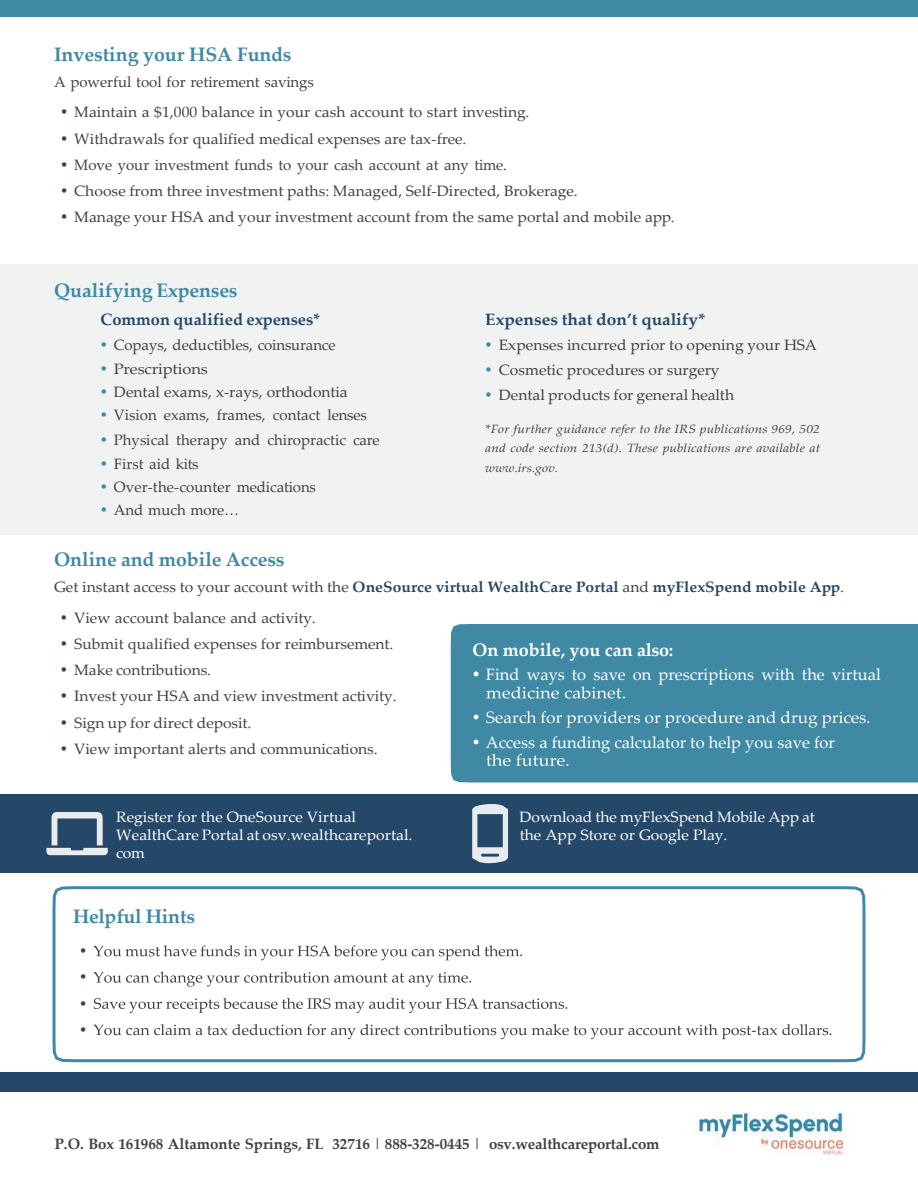
<style>
.page{position:relative;width:918px;height:1188px;background:#fff}
.page>*{position:absolute;margin:0;border:0;box-sizing:border-box;transform-origin:0 0}
.t1{font:700 19.5px "Palatino Linotype";letter-spacing:-.005em;color:#4089a4}
.t2{font:700 18px "Palatino Linotype";color:#fff}
.t3{font:16.5px "Palatino Linotype";color:#fff}
.t4{font:700 16.5px "Palatino Linotype";color:#264868;scale:1.05 1}
.t5{font:700 16.5px "Palatino Linotype";color:#264868}
.t6{font:16.5px "Wingdings";color:#fff}
.t7{font:15px "Palatino Linotype";color:#414042;scale:1.04 1}
.t8{font:15px "Palatino Linotype";color:#414042}
.t9{font:15px/18px "Palatino Linotype";color:#fff;scale:1.04 1}
.t10{font:700 15px "Palatino Linotype";letter-spacing:.005em;color:#264868;scale:1.04 1}
.t11{font:700 15px "Palatino Linotype";letter-spacing:-.005em;color:#414042}
.t12{font:15px "Palatino Linotype";color:#414042;scale:1.09 1}
.t13{font:15px "Wingdings";color:#264868}
.t14{font:italic 12px/19.5px "Palatino Linotype";letter-spacing:.01em;color:#414042;text-align:justify;scale:1.13 1}
.s1{color:#264868}
.s2{color:#4089a4}
.s3{font-weight:400;color:#414042}
</style>
<div class="page">
<div style="left:0;top:265px;width:918px;height:270px;background:#f1f2f2"></div>
<div style="left:0;top:794px;width:918px;height:79px;background:#264868"></div>
<svg style="left:46px;top:812px;width:62px;height:43px"></svg>
<svg style="left:472px;top:804px;width:36px;height:59px"></svg>
<svg style="left:52px;top:886px;width:814px;height:177px;background:#71a7bb"></svg>
<img style="left:56px;top:890px;width:806px;height:169px">
<svg style="left:93px;top:945px;width:429px;height:15px"></svg>
<svg style="left:93px;top:972px;width:378px;height:15px"></svg>
<svg style="left:94px;top:998px;width:473px;height:15px"></svg>
<svg style="left:93px;top:1024px;width:738px;height:15px"></svg>
<div style="left:451px;top:624px;width:467px;height:159px;background:#4089a4"></div>
<svg style="left:486px;top:686px;width:139px;height:13px;background:#68a2b7"></svg>
<svg style="left:486px;top:711px;width:383px;height:17px;background:#5e9bb2"></svg>
<svg style="left:486px;top:754px;width:83px;height:12px"></svg>
<div style="left:0;top:1073px;width:918px;height:19px;background:#264868"></div>
<div style="left:0;top:0;width:918px;height:16px;background:#4089a4"></div>
<img style="left:697px;top:1113px;width:148px;height:42px">
<h2 class="t1" style="left:54px;top:40px;width:239px">Investing your HSA Funds</h2>
<p class="t8" style="left:54px;top:71px;width:261px">A powerful tool for retirement savings</p>
<p class="t7" style="left:61px;top:102px;width:452px"><span class="s1">•</span> Maintain a $1,000 balance in your cash account to start investing.</p>
<p class="t7" style="left:61px;top:128px;width:392px"><span class="s1">•</span> Withdrawals for qualified medical expenses are tax-free.</p>
<p class="t8" style="left:61px;top:154px;width:448px"><span class="s1">•</span> Move your investment funds to your cash account at any time.</p>
<p class="t7" style="left:61px;top:180px;width:499px"><span class="s1">•</span> Choose from three investment paths: Managed, Self-Directed, Brokerage.</p>
<p class="t7" style="left:61px;top:207px;width:592px"><span class="s1">•</span> Manage your HSA and your investment account from the same portal and mobile app.</p>
<h2 class="t1" style="left:54px;top:277px;width:185px">Qualifying Expenses</h2>
<h3 class="t5" style="left:101px;top:308px;width:221px">Common qualified expenses*</h3>
<p class="t8" style="left:100px;top:334px;width:237px"><span class="s2">•</span> Copays, deductibles, coinsurance</p>
<p class="t12" style="left:100px;top:358px;width:100px"><span class="s2">•</span> Prescriptions</p>
<p class="t7" style="left:100px;top:381px;width:239px"><span class="s2">•</span> Dental exams, x-rays, orthodontia</p>
<p class="t8" style="left:100px;top:405px;width:268px"><span class="s2">•</span> Vision exams, frames, contact lenses</p>
<p class="t8" style="left:100px;top:429px;width:281px"><span class="s2">•</span> Physical therapy and chiropractic care</p>
<p class="t8" style="left:100px;top:453px;width:100px"><span class="s2">•</span> First aid kits</p>
<p class="t8" style="left:100px;top:476px;width:217px"><span class="s2">•</span> Over-the-counter medications</p>
<p class="t8" style="left:100px;top:500px;width:140px"><span class="s2">•</span> And much more…</p>
<h3 class="t4" style="left:485px;top:308px;width:211px">Expenses that don’t qualify*</h3>
<p class="t7" style="left:485px;top:334px;width:320px"><span class="s2">•</span> Expenses incurred prior to opening your HSA</p>
<p class="t7" style="left:485px;top:359px;width:227px"><span class="s2">•</span> Cosmetic procedures or surgery</p>
<p class="t7" style="left:485px;top:384px;width:241px"><span class="s2">•</span> Dental products for general health</p>
<p class="t14" style="left:485px;top:418px;width:298px">*For further guidance refer to the IRS publications 969, 502 and code section 213(d). These publications are available at www.irs.gov.</p>
<h2 class="t1" style="left:54px;top:546px;width:232px">Online and mobile Access</h2>
<p class="t10" style="left:54px;top:577px;width:761px"><span class="s3">Get instant access to your account with the</span> OneSource virtual WealthCare Portal <span class="s3">and</span> myFlexSpend mobile App<span class="s3">.</span></p>
<p class="t7" style="left:61px;top:607px;width:247px"><span class="s1">•</span> View account balance and activity.</p>
<p class="t7" style="left:61px;top:633px;width:321px"><span class="s1">•</span> Submit qualified expenses for reimbursement.</p>
<p class="t7" style="left:61px;top:660px;width:146px"><span class="s1">•</span> Make contributions.</p>
<p class="t7" style="left:61px;top:686px;width:325px"><span class="s1">•</span> Invest your HSA and view investment activity.</p>
<p class="t7" style="left:61px;top:712px;width:185px"><span class="s1">•</span> Sign up for direct deposit.</p>
<p class="t7" style="left:61px;top:738px;width:306px"><span class="s1">•</span> View important alerts and communications.</p>
<p class="t2" style="left:472px;top:637px;width:202px">On mobile, you can also:</p>
<p class="t3" style="left:472px;top:663px;width:410px">• Find ways to save on prescriptions with the virtual</p>
<p class="t6" style="left:472px;top:708px;width:9px">•</p>
<p class="t3" style="left:472px;top:730px;width:364px">• Access a funding calculator to help you save for</p>
<p class="t9" style="left:116px;top:807px;width:286px">Register for the OneSource Virtual<br>WealthCare Portal at osv.wealthcareportal. com</p>
<p class="t9" style="left:520px;top:807px;width:286px">Download the myFlexSpend Mobile App at the App Store or Google Play.</p>
<p class="t1" style="left:73px;top:903px;width:123px">Helpful Hints</p>
<p class="t13" style="left:80px;top:943px;width:8px">•</p>
<p class="t13" style="left:80px;top:969px;width:8px">•</p>
<p class="t13" style="left:80px;top:995px;width:8px">•</p>
<p class="t13" style="left:80px;top:1022px;width:8px">•</p>
<p class="t11" style="left:55px;top:1134px;width:606px">P.O. Box 161968 Altamonte Springs, FL 32716 | 888-328-0445 | osv.wealthcareportal.com</p>
</div>
